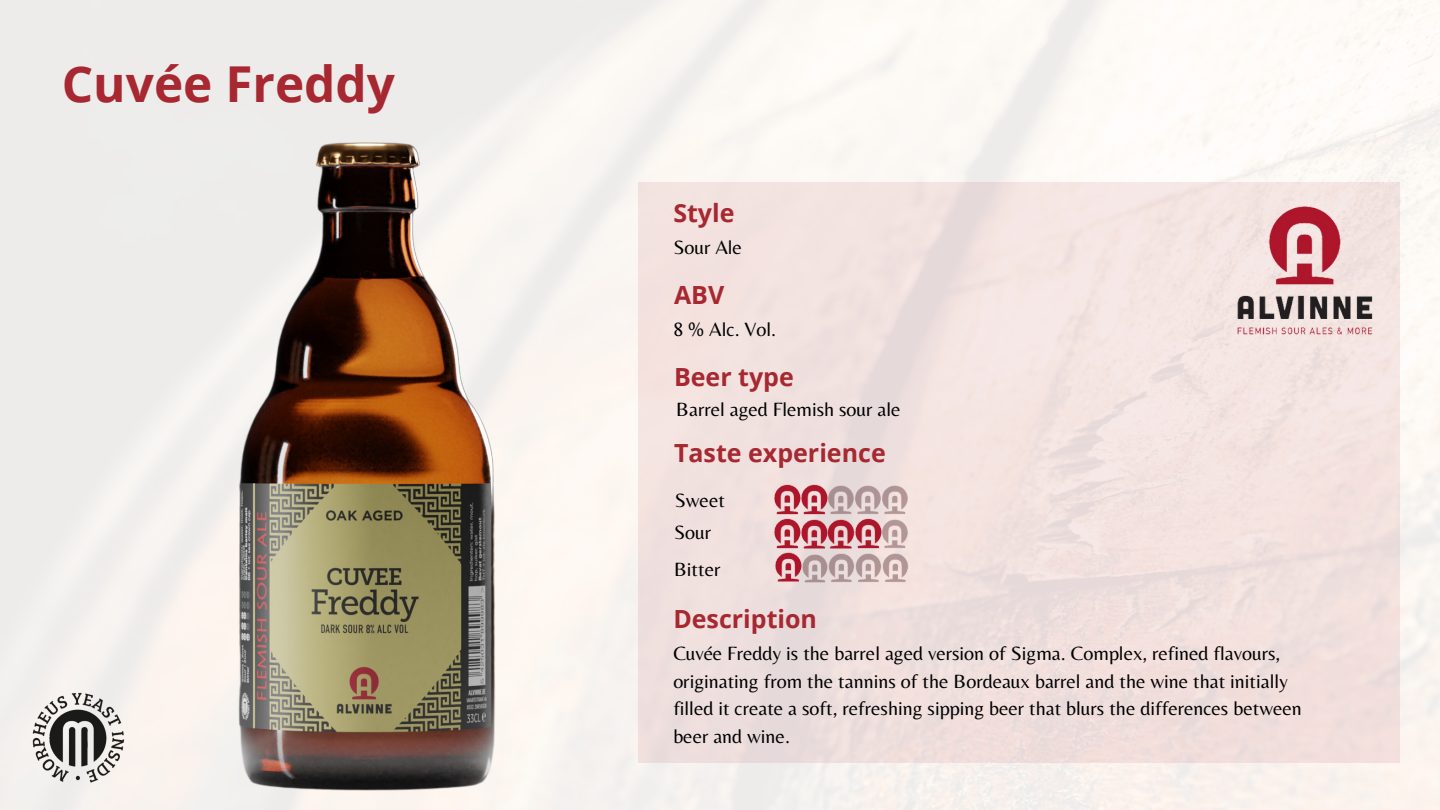
<style>
.page{position:relative;width:1440px;height:810px;background:#fff}
.page>*{position:absolute;margin:0;border:0;box-sizing:border-box;transform-origin:0 0}
.t1{font:700 49.5px "Open Sans";color:#a72831}
.t2{font:700 25px "Open Sans";color:#a72831}
.t3{font:20px/27.8px "Belleza";color:#000}
</style>
<div class="page">
<div style="left:638px;top:182px;width:762px;height:580px;background:#f2e1de"></div>
<img style="left:774px;top:484px;width:134px;height:31px">
<img style="left:774px;top:518px;width:134px;height:31px">
<img style="left:802px;top:553px;width:106px;height:30px">
<img style="left:775px;top:552px;width:28px;height:30px">
<img style="left:1219px;top:204px;width:165px;height:141px">
<img style="left:0;top:661px;width:155px;height:149px">
<img style="left:176px;top:123px;width:369px;height:687px">
<p class="t1" style="left:62px;top:50px;width:335px">Cuvée Freddy</p>
<p class="t2" style="left:673px;top:196px;width:63px">Style</p>
<p class="t3" style="left:673px;top:233px;width:70px">Sour Ale</p>
<p class="t2" style="left:674px;top:278px;width:52px">ABV</p>
<p class="t3" style="left:673px;top:316px;width:104px">8 % Alc. Vol.</p>
<p class="t2" style="left:674px;top:359px;width:121px">Beer type</p>
<p class="t3" style="left:676px;top:395px;width:226px">Barrel aged Flemish sour ale</p>
<p class="t2" style="left:674px;top:436px;width:213px">Taste experience</p>
<p class="t3" style="left:675px;top:486px;width:52px">Sweet</p>
<p class="t3" style="left:674px;top:518px;width:39px">Sour</p>
<p class="t3" style="left:674px;top:555px;width:48px">Bitter</p>
<p class="t2" style="left:673px;top:601px;width:145px">Description</p>
<p class="t3" style="left:673px;top:639px;width:630px">Cuvée Freddy is the barrel aged version of Sigma. Complex, refined flavours, originating from the tannins of the Bordeaux barrel and the wine that initially filled it create a soft, refreshing sipping beer that blurs the differences between beer and wine.</p>
</div>
